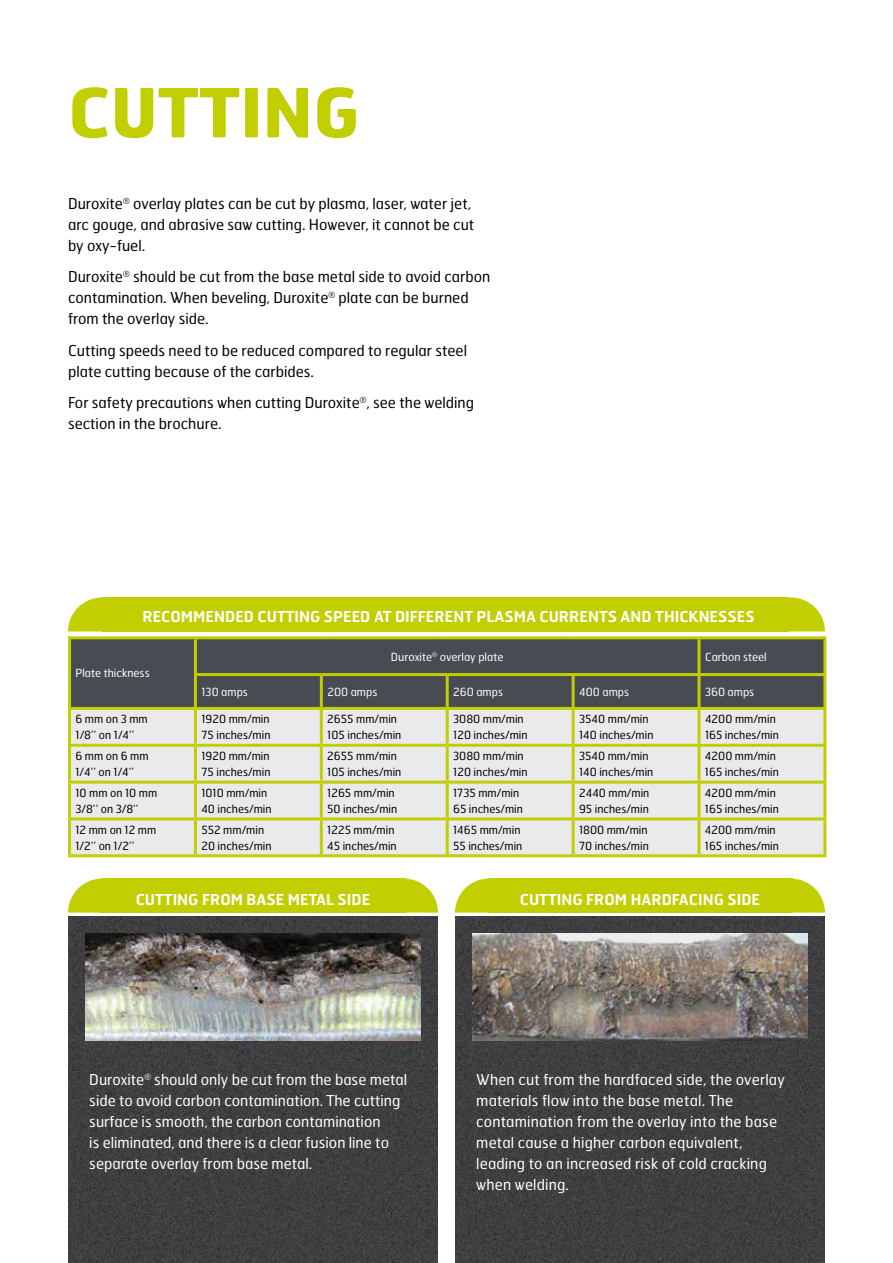
<style>
.page{position:relative;width:893px;height:1263px;background:#fff}
.page>*{position:absolute;margin:0;border:0;box-sizing:border-box;transform-origin:0 0}
.t1{font:700 67.5px "Hermes FB";color:#c1ce00}
.t2{font:15px/21px "Hermes FB";color:#000}
.t3{font:15px/21px "Hermes FB";letter-spacing:.01em;color:#fff}
.t4{font:600 15px "Hermes FB";color:#fff}
.t5{font:11.25px/16px "Hermes FB";color:#000}
.t6{font:11.25px "Hermes FB";color:#fff}
</style>
<div class="page">
<img style="left:68px;top:917px;width:370px;height:346px">
<div style="left:102px;top:597px;width:687px;height:34px;background:#c1ce00"></div>
<svg style="left:68px;top:597px;width:34px;height:34px"></svg>
<svg style="left:789px;top:597px;width:36px;height:34px"></svg>
<div style="left:71px;top:639px;width:752px;height:68px;background:#494b52"></div>
<div style="left:71px;top:710px;width:752px;height:144px;background:#eaeaec"></div>
<hr style="left:68px;top:636px;width:127px;height:3px;background:#c1ce00">
<hr style="left:68px;top:639px;width:3px;height:35px;background:#c1ce00">
<hr style="left:195px;top:636px;width:126px;height:3px;background:#c1ce00">
<hr style="left:194px;top:639px;width:3px;height:34px;background:#c1ce00">
<hr style="left:321px;top:636px;width:126px;height:3px;background:#c1ce00">
<hr style="left:447px;top:636px;width:126px;height:3px;background:#c1ce00">
<hr style="left:573px;top:636px;width:126px;height:3px;background:#c1ce00">
<hr style="left:699px;top:636px;width:127px;height:3px;background:#c1ce00">
<hr style="left:697px;top:639px;width:3px;height:34px;background:#c1ce00">
<hr style="left:823px;top:639px;width:3px;height:34px;background:#c1ce00">
<hr style="left:68px;top:674px;width:3px;height:33px;background:#c1ce00">
<hr style="left:194px;top:673px;width:127px;height:3px;background:#c1ce00">
<hr style="left:194px;top:676px;width:3px;height:31px;background:#c1ce00">
<hr style="left:321px;top:673px;width:126px;height:3px;background:#c1ce00">
<hr style="left:320px;top:676px;width:3px;height:31px;background:#c1ce00">
<hr style="left:447px;top:673px;width:126px;height:3px;background:#c1ce00">
<hr style="left:446px;top:676px;width:3px;height:31px;background:#c1ce00">
<hr style="left:573px;top:673px;width:126px;height:3px;background:#c1ce00">
<hr style="left:572px;top:676px;width:3px;height:31px;background:#c1ce00">
<hr style="left:699px;top:673px;width:127px;height:3px;background:#c1ce00">
<hr style="left:697px;top:676px;width:3px;height:31px;background:#c1ce00">
<hr style="left:823px;top:676px;width:3px;height:31px;background:#c1ce00">
<hr style="left:68px;top:707px;width:127px;height:3px;background:#c1ce00">
<hr style="left:68px;top:710px;width:3px;height:34px;background:#c1ce00">
<hr style="left:195px;top:707px;width:126px;height:3px;background:#c1ce00">
<hr style="left:194px;top:710px;width:3px;height:34px;background:#c1ce00">
<hr style="left:321px;top:707px;width:126px;height:3px;background:#c1ce00">
<hr style="left:320px;top:710px;width:3px;height:34px;background:#c1ce00">
<hr style="left:447px;top:707px;width:126px;height:3px;background:#c1ce00">
<hr style="left:446px;top:710px;width:3px;height:34px;background:#c1ce00">
<hr style="left:573px;top:707px;width:126px;height:3px;background:#c1ce00">
<hr style="left:572px;top:710px;width:3px;height:34px;background:#c1ce00">
<hr style="left:699px;top:707px;width:127px;height:3px;background:#c1ce00">
<hr style="left:697px;top:710px;width:3px;height:34px;background:#c1ce00">
<hr style="left:823px;top:710px;width:3px;height:34px;background:#c1ce00">
<hr style="left:68px;top:744px;width:127px;height:3px;background:#c1ce00">
<hr style="left:68px;top:747px;width:3px;height:34px;background:#c1ce00">
<hr style="left:195px;top:744px;width:126px;height:3px;background:#c1ce00">
<hr style="left:194px;top:747px;width:3px;height:34px;background:#c1ce00">
<hr style="left:321px;top:744px;width:126px;height:3px;background:#c1ce00">
<hr style="left:320px;top:747px;width:3px;height:34px;background:#c1ce00">
<hr style="left:447px;top:744px;width:126px;height:3px;background:#c1ce00">
<hr style="left:446px;top:747px;width:3px;height:34px;background:#c1ce00">
<hr style="left:573px;top:744px;width:126px;height:3px;background:#c1ce00">
<hr style="left:572px;top:747px;width:3px;height:34px;background:#c1ce00">
<hr style="left:699px;top:744px;width:127px;height:3px;background:#c1ce00">
<hr style="left:697px;top:747px;width:3px;height:34px;background:#c1ce00">
<hr style="left:823px;top:747px;width:3px;height:34px;background:#c1ce00">
<hr style="left:68px;top:781px;width:127px;height:3px;background:#c1ce00">
<hr style="left:68px;top:784px;width:3px;height:33px;background:#c1ce00">
<hr style="left:195px;top:781px;width:126px;height:3px;background:#c1ce00">
<hr style="left:194px;top:784px;width:3px;height:33px;background:#c1ce00">
<hr style="left:321px;top:781px;width:126px;height:3px;background:#c1ce00">
<hr style="left:320px;top:784px;width:3px;height:33px;background:#c1ce00">
<hr style="left:447px;top:781px;width:126px;height:3px;background:#c1ce00">
<hr style="left:446px;top:784px;width:3px;height:33px;background:#c1ce00">
<hr style="left:573px;top:781px;width:126px;height:3px;background:#c1ce00">
<hr style="left:572px;top:784px;width:3px;height:33px;background:#c1ce00">
<hr style="left:699px;top:781px;width:127px;height:3px;background:#c1ce00">
<hr style="left:697px;top:784px;width:3px;height:33px;background:#c1ce00">
<hr style="left:823px;top:784px;width:3px;height:33px;background:#c1ce00">
<hr style="left:68px;top:817px;width:127px;height:3px;background:#c1ce00">
<hr style="left:68px;top:820px;width:3px;height:34px;background:#c1ce00">
<hr style="left:195px;top:817px;width:126px;height:3px;background:#c1ce00">
<hr style="left:194px;top:820px;width:3px;height:34px;background:#c1ce00">
<hr style="left:321px;top:817px;width:126px;height:3px;background:#c1ce00">
<hr style="left:320px;top:820px;width:3px;height:34px;background:#c1ce00">
<hr style="left:447px;top:817px;width:126px;height:3px;background:#c1ce00">
<hr style="left:446px;top:820px;width:3px;height:34px;background:#c1ce00">
<hr style="left:573px;top:817px;width:126px;height:3px;background:#c1ce00">
<hr style="left:572px;top:820px;width:3px;height:34px;background:#c1ce00">
<hr style="left:699px;top:817px;width:127px;height:3px;background:#c1ce00">
<hr style="left:697px;top:820px;width:3px;height:34px;background:#c1ce00">
<hr style="left:823px;top:820px;width:3px;height:34px;background:#c1ce00">
<hr style="left:68px;top:854px;width:127px;height:3px;background:#c1ce00">
<hr style="left:195px;top:854px;width:126px;height:3px;background:#c1ce00">
<hr style="left:321px;top:854px;width:126px;height:3px;background:#c1ce00">
<hr style="left:447px;top:854px;width:126px;height:3px;background:#c1ce00">
<hr style="left:573px;top:854px;width:126px;height:3px;background:#c1ce00">
<hr style="left:699px;top:854px;width:127px;height:3px;background:#c1ce00">
<img style="left:85px;top:934px;width:336px;height:107px">
<img style="left:455px;top:917px;width:370px;height:346px">
<img style="left:473px;top:934px;width:334px;height:107px">
<div style="left:488px;top:878px;width:305px;height:34px;background:#c1ce00"></div>
<svg style="left:455px;top:878px;width:33px;height:34px"></svg>
<svg style="left:793px;top:878px;width:32px;height:34px"></svg>
<div style="left:101px;top:878px;width:305px;height:34px;background:#c1ce00"></div>
<svg style="left:68px;top:878px;width:33px;height:34px"></svg>
<svg style="left:406px;top:878px;width:32px;height:34px"></svg>
<h1 class="t1" style="left:68px;top:69px;width:293px">CUTTING</h1>
<h2 class="t2" style="left:68px;top:192px;width:408px">Duroxite<sup>®</sup> overlay plates can be cut by plasma, laser, water jet, arc gouge, and abrasive saw cutting. However, it cannot be cut by oxy-fuel.</h2>
<h2 class="t2" style="left:68px;top:266px;width:424px">Duroxite<sup>®</sup> should be cut from the base metal side to avoid carbon contamination. When beveling, Duroxite<sup>®</sup> plate can be burned from the overlay side.</h2>
<h2 class="t2" style="left:68px;top:339px;width:400px">Cutting speeds need to be reduced compared to regular steel plate cutting because of the carbides.</h2>
<h2 class="t2" style="left:68px;top:392px;width:408px">For safety precautions when cutting Duroxite<sup>®</sup>, see the welding section in the brochure.</h2>
<h2 class="t4" style="left:142px;top:607px;width:614px">RECOMMENDED CUTTING SPEED AT DIFFERENT PLASMA CURRENTS AND THICKNESSES</h2>
<p class="t6" style="left:76px;top:666px;width:76px">Plate thickness</p>
<p class="t6" style="left:391px;top:649px;width:114px">Duroxite<sup>®</sup> overlay plate</p>
<p class="t6" style="left:705px;top:649px;width:63px">Carbon steel</p>
<p class="t6" style="left:201px;top:685px;width:48px">130 amps</p>
<p class="t6" style="left:327px;top:685px;width:52px">200 amps</p>
<p class="t6" style="left:453px;top:685px;width:51px">260 amps</p>
<p class="t6" style="left:579px;top:685px;width:52px">400 amps</p>
<p class="t6" style="left:705px;top:685px;width:51px">360 amps</p>
<p class="t5" style="left:76px;top:711px;width:74px">6 mm on 3 mm<br>1/8’’ on 1/4’’</p>
<p class="t5" style="left:201px;top:711px;width:71px">1920 mm/min<br>75 inches/min</p>
<p class="t5" style="left:327px;top:711px;width:76px">2655 mm/min<br>105 inches/min</p>
<p class="t5" style="left:453px;top:711px;width:76px">3080 mm/min<br>120 inches/min</p>
<p class="t5" style="left:579px;top:711px;width:76px">3540 mm/min<br>140 inches/min</p>
<p class="t5" style="left:705px;top:711px;width:75px">4200 mm/min<br>165 inches/min</p>
<p class="t5" style="left:75px;top:747px;width:75px">6 mm on 6 mm<br>1/4’’ on 1/4’’</p>
<p class="t5" style="left:201px;top:747px;width:71px">1920 mm/min<br>75 inches/min</p>
<p class="t5" style="left:327px;top:747px;width:76px">2655 mm/min<br>105 inches/min</p>
<p class="t5" style="left:453px;top:747px;width:76px">3080 mm/min<br>120 inches/min</p>
<p class="t5" style="left:579px;top:747px;width:76px">3540 mm/min<br>140 inches/min</p>
<p class="t5" style="left:705px;top:747px;width:75px">4200 mm/min<br>165 inches/min</p>
<p class="t5" style="left:75px;top:784px;width:83px">10 mm on 10 mm<br>3/8’’ on 3/8’’</p>
<p class="t5" style="left:201px;top:784px;width:72px">1010 mm/min<br>40 inches/min</p>
<p class="t5" style="left:327px;top:784px;width:72px">1265 mm/min<br>50 inches/min</p>
<p class="t5" style="left:453px;top:784px;width:71px">1735 mm/min<br>65 inches/min</p>
<p class="t5" style="left:579px;top:784px;width:72px">2440 mm/min<br>95 inches/min</p>
<p class="t5" style="left:705px;top:784px;width:75px">4200 mm/min<br>165 inches/min</p>
<p class="t5" style="left:75px;top:821px;width:82px">12 mm on 12 mm<br>1/2’’ on 1/2’’</p>
<p class="t5" style="left:201px;top:821px;width:72px">552 mm/min<br>20 inches/min</p>
<p class="t5" style="left:327px;top:821px;width:71px">1225 mm/min<br>45 inches/min</p>
<p class="t5" style="left:453px;top:821px;width:71px">1465 mm/min<br>55 inches/min</p>
<p class="t5" style="left:579px;top:821px;width:71px">1800 mm/min<br>70 inches/min</p>
<p class="t5" style="left:705px;top:821px;width:75px">4200 mm/min<br>165 inches/min</p>
<h2 class="t4" style="left:136px;top:889px;width:236px">CUTTING FROM BASE METAL SIDE</h2>
<h2 class="t4" style="left:520px;top:889px;width:242px">CUTTING FROM HARDFACING SIDE</h2>
<h2 class="t3" style="left:89px;top:1068px;width:319px">Duroxite<sup>®</sup> should only be cut from the base metal side to avoid carbon contamination. The cutting surface is smooth, the carbon contamination<br>is eliminated, and there is a clear fusion line to separate overlay from base metal.</h2>
<h2 class="t3" style="left:476px;top:1068px;width:310px">When cut from the hardfaced side, the overlay materials flow into the base metal. The contamination from the overlay into the base metal cause a higher carbon equivalent, leading to an increased risk of cold cracking when welding.</h2>
</div>
